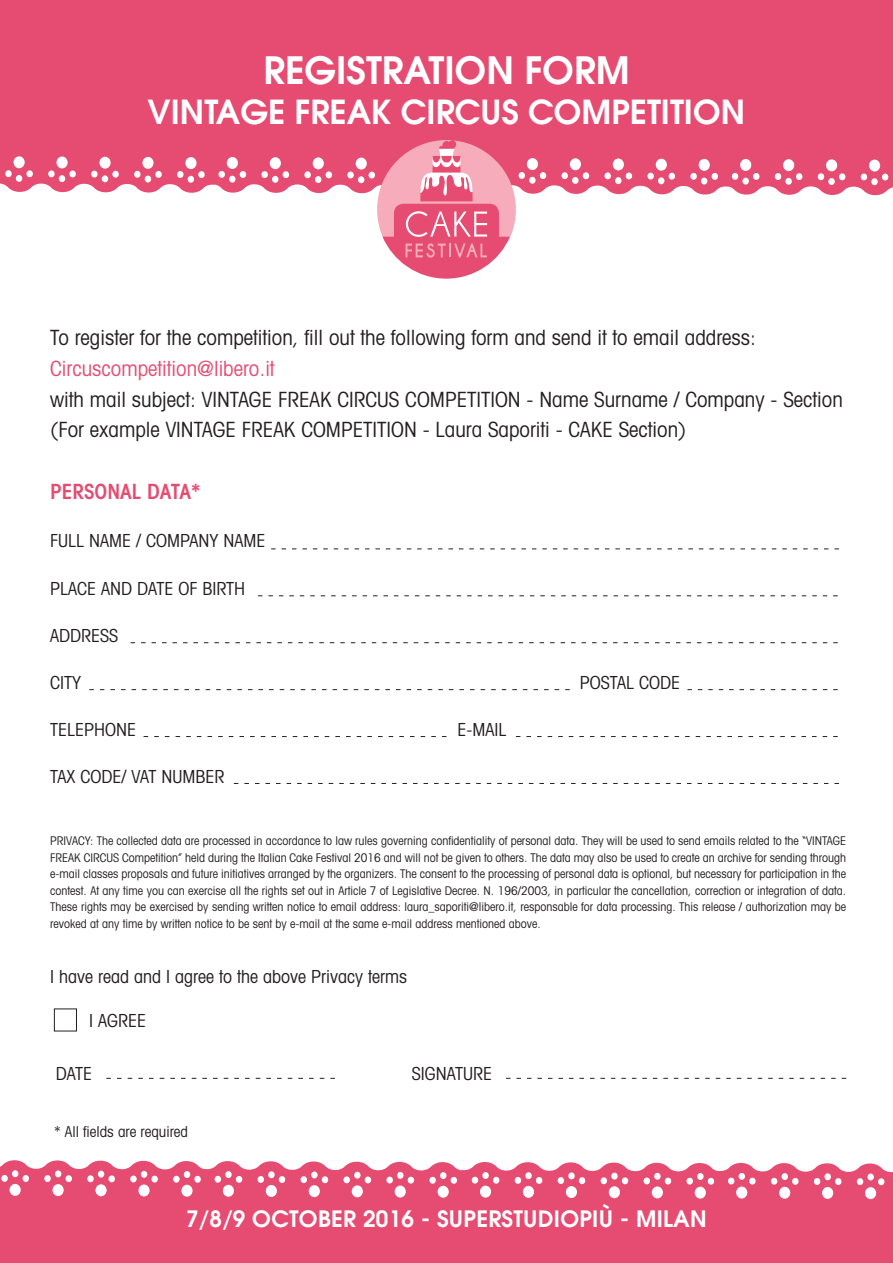
<style>
.page{position:relative;width:893px;height:1263px;background:#fff}
.page>*{position:absolute;margin:0;border:0;box-sizing:border-box;transform-origin:0 0}
.t1{font:600 37.5px "Avant Garde";color:#fff}
.t2{font:600 33px "Avant Garde";color:#fff}
.t3{font:600 22.5px "Avant Garde";letter-spacing:.01em;color:#fff}
.t4{font:condensed 21px/30.6px "Avant Garde";color:#231f20}
.t5{font:600 condensed 21px "Avant Garde";color:#e64c71}
.t6{font:condensed 18px "Avant Garde";color:#231f20}
.t7{font:condensed 15px "Avant Garde";color:#231f20}
.t8{font:condensed 12px/16.5px "Avant Garde";color:#231f20;text-align:justify}
.s1{color:#e64c71}
</style>
<div class="page">
<div style="left:0;top:0;width:893px;height:100px;background:#e64c71"></div>
<svg style="left:0;top:1160px;width:893px;height:103px;background:#e85e80"></svg>
<svg style="left:0;top:100px;width:893px;height:179px"></svg>
<svg style="left:271px;top:548px;width:568px;height:1px"></svg>
<svg style="left:258px;top:595px;width:580px;height:1px"></svg>
<svg style="left:131px;top:642px;width:707px;height:1px"></svg>
<svg style="left:89px;top:689px;width:481px;height:1px"></svg>
<svg style="left:687px;top:689px;width:151px;height:1px"></svg>
<svg style="left:144px;top:736px;width:302px;height:1px"></svg>
<svg style="left:516px;top:736px;width:322px;height:1px"></svg>
<svg style="left:234px;top:783px;width:605px;height:1px"></svg>
<div style="left:54px;top:1008px;width:23px;height:23px;border:1px solid #231f20"></div>
<svg style="left:106px;top:1078px;width:229px;height:1px"></svg>
<svg style="left:506px;top:1078px;width:340px;height:1px"></svg>
<p class="t1" style="left:263px;top:46px;width:368px">REGISTRATION FORM</p>
<p class="t2" style="left:148px;top:90px;width:599px">VINTAGE FREAK CIRCUS COMPETITION</p>
<p class="t4" style="left:50px;top:322px;width:707px">To register for the competition, fill out the following form and send it to email address:<br><span class="s1">Circuscompetition@libero.it</span></p>
<p class="t4" style="left:50px;top:383px;width:794px">with mail subject: VINTAGE FREAK CIRCUS COMPETITION - Name Surname / Company - Section (For example VINTAGE FREAK COMPETITION - Laura Saporiti - CAKE Section)</p>
<p class="t5" style="left:50px;top:478px;width:152px">PERSONAL DATA*</p>
<p class="t6" style="left:50px;top:529px;width:217px">FULL NAME / COMPANY NAME</p>
<p class="t6" style="left:50px;top:578px;width:197px">PLACE AND DATE OF BIRTH</p>
<p class="t6" style="left:50px;top:625px;width:70px">ADDRESS</p>
<p class="t6" style="left:50px;top:672px;width:32px">CITY</p>
<p class="t6" style="left:50px;top:718px;width:87px">TELEPHONE</p>
<p class="t6" style="left:50px;top:765px;width:176px">TAX CODE/ VAT NUMBER</p>
<p class="t6" style="left:457px;top:718px;width:50px">E-MAIL</p>
<p class="t6" style="left:580px;top:672px;width:102px">POSTAL CODE</p>
<p class="t8" style="left:50px;top:832px;width:798px">PRIVACY: The collected data are processed in accordance to law rules governing confidentiality of personal data. They will be used to send emails related to the “VINTAGE FREAK CIRCUS Competition” held during the Italian Cake Festival 2016 and will not be given to others. The data may also be used to create an archive for sending through e-mail classes proposals and future initiatives arranged by the organizers. The consent to the processing of personal data is optional, but necessary for participation in the contest. At any time you can exercise all the rights set out in Article 7 of Legislative Decree. N. 196/2003, in particular the cancellation, correction or integration of data.<br>These rights may be exercised by sending written notice to email address: laura_saporiti@libero.it, responsable for data processing. This release / authorization may be revoked at any time by written notice to be sent by e-mail at the same e-mail address mentioned above.</p>
<p class="t6" style="left:50px;top:965px;width:358px">I have read and I agree to the above Privacy terms</p>
<p class="t6" style="left:89px;top:1009px;width:59px">I AGREE</p>
<p class="t6" style="left:56px;top:1062px;width:38px">DATE</p>
<p class="t6" style="left:412px;top:1062px;width:82px">SIGNATURE</p>
<p class="t7" style="left:54px;top:1122px;width:136px">* All fields are required</p>
<h3 class="t3" style="left:186px;top:1204px;width:522px">7/8/9 OCTOBER 2016 - SUPERSTUDIOPIÙ - MILAN</h3>
</div>
